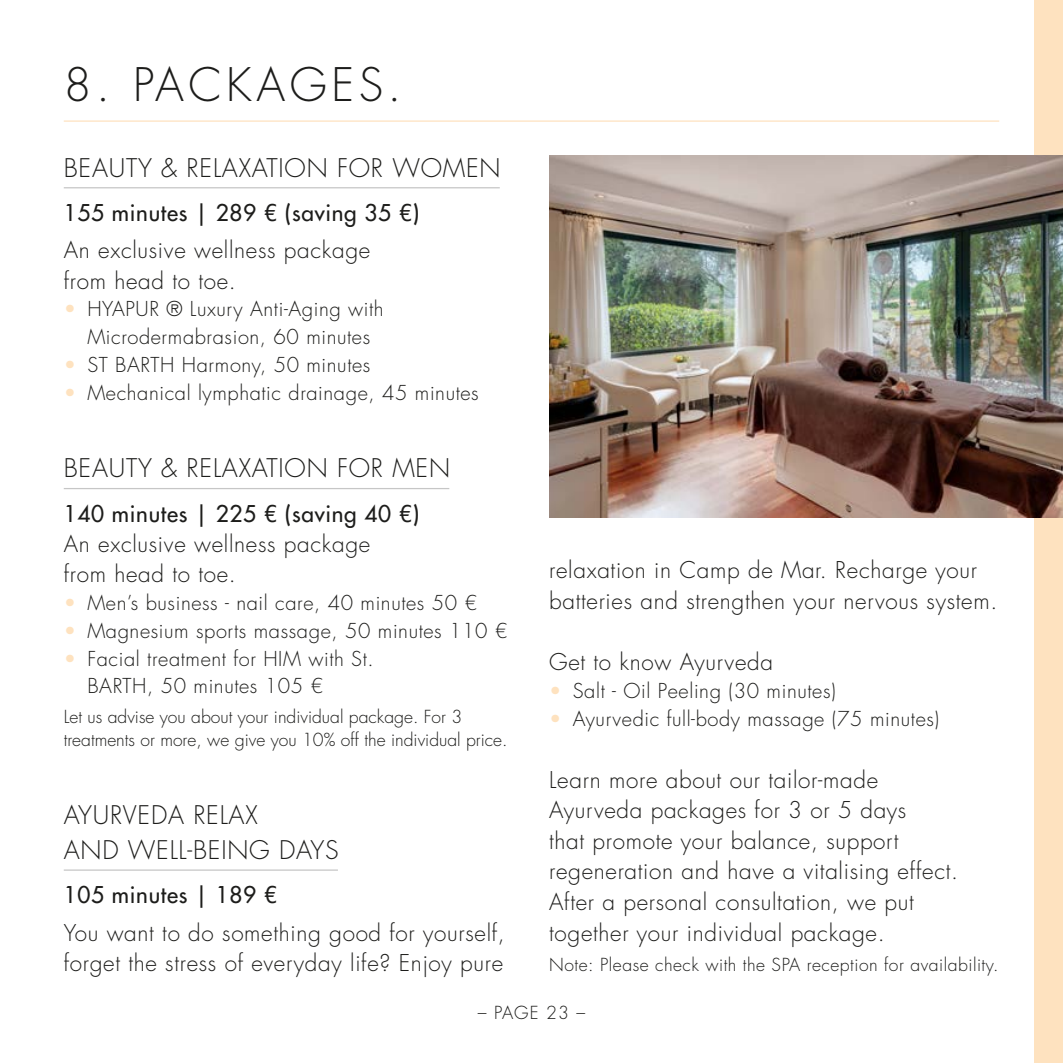
<style>
.page{position:relative;width:1063px;height:1063px;background:#fff}
.page>*{position:absolute;margin:0;border:0;box-sizing:border-box;transform-origin:0 0}
.t1{font:300 45px "Futura Std";letter-spacing:.1em;color:#1d1d1b}
.t2{font:300 25px/35.2px "Futura Std";letter-spacing:.03em;color:#1d1d1b}
.t3{font:300 22.5px/30.5px "Futura Std";letter-spacing:.03em;color:#1d1d1b}
.t4{font:500 22.5px "Futura Std";letter-spacing:.03em;color:#1d1d1b}
.t5{font:300 20px/27.8px "Futura Std";letter-spacing:.03em;color:#1d1d1b;text-align:center}
.t6{font:300 17.5px/22.8px "Futura Std";color:#1d1d1b}
.t7{font:300 17.5px "Futura Std";letter-spacing:.03em;color:#1d1d1b}
.s1{color:#fee2bf}
</style>
<div class="page">
<div style="left:1035px;top:0;width:28px;height:1063px;background:#fee2bf"></div>
<hr style="left:64px;top:187px;width:436px;height:1px;background:#c6c6c6">
<hr style="left:64px;top:488px;width:385px;height:1px;background:#c6c6c6">
<hr style="left:64px;top:869px;width:274px;height:2px;background:#c6c6c6">
<hr style="left:64px;top:120px;width:935px;height:2px;background:#fee2bf">
<img style="left:549px;top:156px;width:514px;height:361px">
<h1 class="t1" style="left:64px;top:57px;width:339px">8. PACKAGES.</h1>
<p class="t2" style="left:64px;top:151px;width:438px">BEAUTY &amp; RELAXATION FOR WOMEN</p>
<p class="t4" style="left:64px;top:199px;width:357px">155 minutes | 289 € (saving 35 €)</p>
<p class="t3" style="left:64px;top:236px;width:308px">An exclusive wellness package from head to toe.</p>
<p class="t5" style="left:64px;top:296px;width:321px"><span class="s1">•</span> HYAPUR ® Luxury Anti-Aging with<br>Microdermabrasion, 60 minutes</p>
<p class="t5" style="left:64px;top:351px;width:308px"><span class="s1">•</span> ST BARTH Harmony, 50 minutes</p>
<p class="t5" style="left:64px;top:379px;width:417px"><span class="s1">•</span> Mechanical lymphatic drainage, 45 minutes</p>
<p class="t2" style="left:64px;top:451px;width:388px">BEAUTY &amp; RELAXATION FOR MEN</p>
<p class="t4" style="left:64px;top:499px;width:357px">140 minutes | 225 € (saving 40 €)</p>
<p class="t3" style="left:64px;top:529px;width:308px">An exclusive wellness package from head to toe.</p>
<p class="t5" style="left:64px;top:589px;width:415px"><span class="s1">•</span> Men’s business - nail care, 40 minutes 50 €</p>
<p class="t5" style="left:64px;top:617px;width:445px"><span class="s1">•</span> Magnesium sports massage, 50 minutes 110 €</p>
<p class="t5" style="left:87px;top:645px;width:288px;text-align:left;text-indent:-24px"><span class="s1">•</span> Facial treatment for HIM with St.<br>BARTH, 50 minutes 105 €</p>
<p class="t6" style="left:64px;top:706px;width:445px">Let us advise you about your individual package. For 3 treatments or more, we give you 10% off the individual price.</p>
<p class="t2" style="left:64px;top:798px;width:276px">AYURVEDA RELAX<br>AND WELL-BEING DAYS</p>
<p class="t4" style="left:64px;top:881px;width:215px">105 minutes | 189 €</p>
<p class="t3" style="left:64px;top:918px;width:443px">You want to do something good for yourself, forget the stress of everyday life? Enjoy pure</p>
<p class="t3" style="left:549px;top:556px;width:450px">relaxation in Camp de Mar. Recharge your batteries and strengthen your nervous system.</p>
<p class="t3" style="left:549px;top:647px;width:225px">Get to know Ayurveda</p>
<p class="t5" style="left:549px;top:678px;width:288px"><span class="s1">•</span> Salt - Oil Peeling (30 minutes)</p>
<p class="t5" style="left:549px;top:706px;width:392px"><span class="s1">•</span> Ayurvedic full-body massage (75 minutes)</p>
<p class="t3" style="left:549px;top:765px;width:410px">Learn more about our tailor-made Ayurveda packages for 3 or 5 days<br>that promote your balance, support regeneration and have a vitalising effect.<br>After a personal consultation, we put together your individual package.</p>
<p class="t7" style="left:549px;top:954px;width:451px">Note: Please check with the SPA reception for availability.</p>
<p class="t6" style="left:478px;top:1002px;width:109px">– PAGE 23 –</p>
</div>
